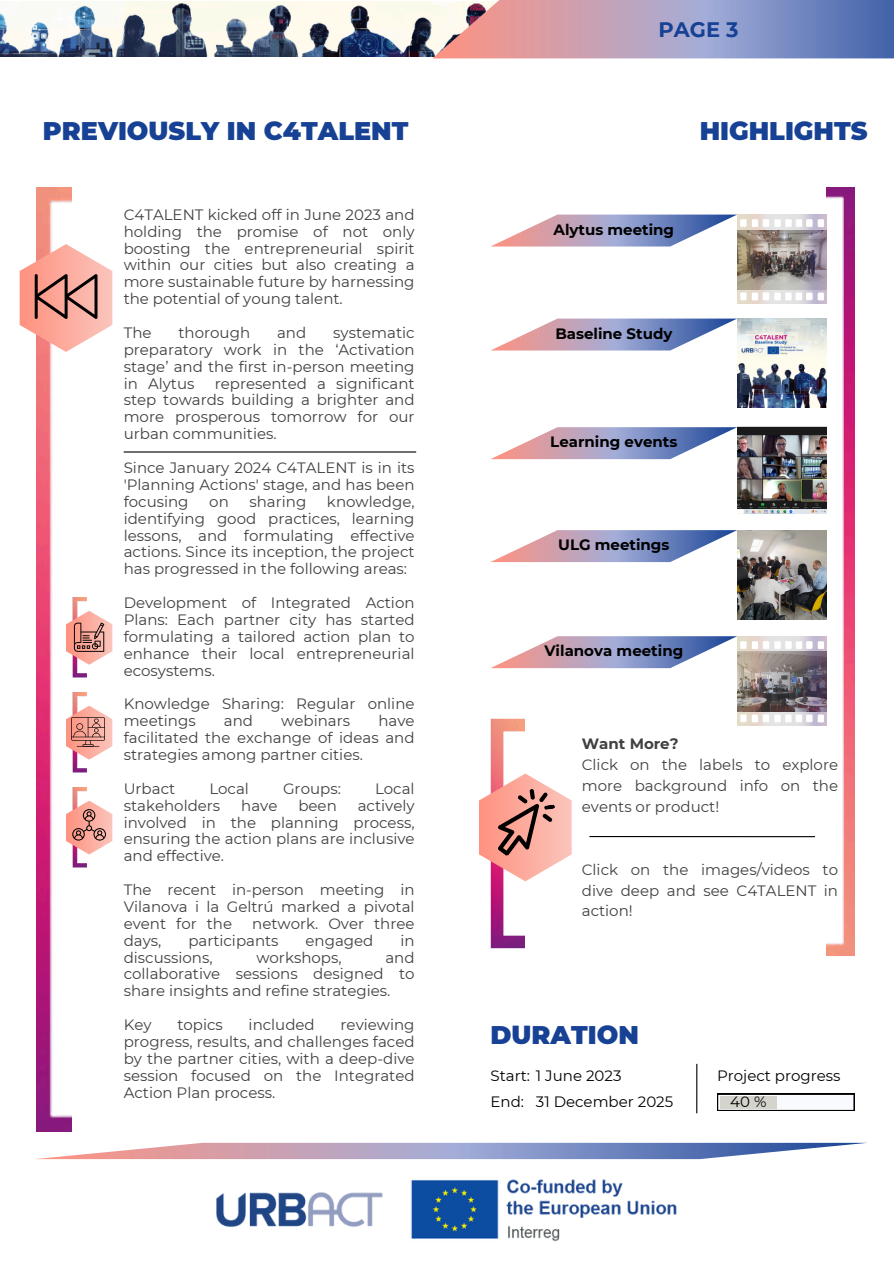
<style>
.page{position:relative;width:894px;height:1264px;background:#fff}
.page>*{position:absolute;margin:0;border:0;box-sizing:border-box;transform-origin:0 0}
.t1{font:900 25.5px "Montserrat";color:#164194}
.t2{font:700 21px "Montserrat";color:#164194}
.t3{font:15px/16.8px "Montserrat";color:#404040;text-align:justify}
.t4{font:700 15px "Montserrat";color:#000}
.t5{font:15px "Montserrat";color:#000}
.t6{font:700 15px "Montserrat";color:#404040}
</style>
<div class="page">
<img style="left:216px;top:1179px;width:461px;height:62px">
<img style="left:0;top:2px;width:432px;height:55px">
<svg style="left:432px;top:0;width:461px;height:58px;background:#a89ab9"></svg>
<img style="left:36px;top:188px;width:35px;height:943px">
<svg style="left:20px;top:244px;width:92px;height:108px"></svg>
<hr style="left:124px;top:451px;width:292px;height:1px;background:#000">
<img style="left:72px;top:597px;width:15px;height:80px">
<img style="left:72px;top:692px;width:15px;height:80px">
<img style="left:72px;top:787px;width:15px;height:80px">
<svg style="left:66px;top:611px;width:46px;height:53px"></svg>
<svg style="left:66px;top:705px;width:46px;height:54px"></svg>
<svg style="left:66px;top:800px;width:46px;height:54px"></svg>
<img style="left:826px;top:188px;width:28px;height:767px">
<img style="left:737px;top:214px;width:89px;height:90px">
<svg style="left:492px;top:214px;width:245px;height:32px"></svg>
<svg style="left:492px;top:318px;width:245px;height:32px"></svg>
<img style="left:737px;top:318px;width:89px;height:90px">
<img style="left:737px;top:636px;width:89px;height:89px">
<svg style="left:491px;top:636px;width:246px;height:32px"></svg>
<svg style="left:491px;top:427px;width:246px;height:32px"></svg>
<img style="left:737px;top:426px;width:89px;height:87px">
<svg style="left:491px;top:530px;width:246px;height:32px"></svg>
<img style="left:737px;top:530px;width:89px;height:89px">
<img style="left:490px;top:718px;width:34px;height:230px">
<svg style="left:479px;top:773px;width:92px;height:108px"></svg>
<hr style="left:696px;top:1063px;width:1px;height:50px;background:#000">
<svg style="left:717px;top:1093px;width:137px;height:17px"></svg>
<div style="left:719px;top:1096px;width:57px;height:12px;background:#d4d4cc"></div>
<svg style="left:37px;top:1142px;width:830px;height:17px"></svg>
<hr style="left:589px;top:836px;width:225px;height:1px;background:#000">
<p class="t2" style="left:658px;top:16px;width:81px">PAGE 3</p>
<p class="t1" style="left:43px;top:115px;width:367px">PREVIOUSLY IN C4TALENT</p>
<h3 class="t1" style="left:699px;top:115px;width:169px">HIGHLIGHTS</h3>
<h1 class="t3" style="left:124px;top:206px;width:292px">C4TALENT kicked off in June 2023 and holding the promise of not only boosting the entrepreneurial spirit within our cities but also creating a more sustainable future by harnessing the potential of young talent.</h1>
<p class="t3" style="left:124px;top:324px;width:29px">The</p>
<p class="t3" style="left:178px;top:324px;width:73px">thorough</p>
<p class="t3" style="left:277px;top:324px;width:31px">and</p>
<p class="t3" style="left:124px;top:324px;width:292px;text-indent:209px">systematic preparatory work in the ‘Activation stage’ and the first in-person meeting in Alytus</p>
<p class="t3" style="left:124px;top:375px;width:292px;text-indent:91px">represented a significant step towards building a brighter and more prosperous tomorrow for our urban communities.</p>
<p class="t3" style="left:124px;top:459px;width:292px">Since January 2024 C4TALENT is in its 'Planning Actions' stage, and has been focusing</p>
<p class="t3" style="left:124px;top:493px;width:292px;text-indent:203px">knowledge, identifying good practices, learning lessons, and formulating effective actions. Since its inception, the project has progressed in the following areas:</p>
<p class="t3" style="left:124px;top:594px;width:292px">Development of Integrated Action Plans: Each partner city has started formulating a tailored action plan to enhance their local entrepreneurial ecosystems.</p>
<p class="t3" style="left:124px;top:695px;width:292px">Knowledge Sharing: Regular online meetings</p>
<p class="t3" style="left:209px;top:493px;width:21px">on</p>
<p class="t3" style="left:249px;top:493px;width:58px">sharing</p>
<p class="t3" style="left:124px;top:712px;width:292px;text-indent:254px">have facilitated the exchange of ideas and strategies among partner cities.</p>
<p class="t3" style="left:124px;top:780px;width:53px">Urbact</p>
<p class="t3" style="left:209px;top:780px;width:41px">Local</p>
<p class="t3" style="left:283px;top:780px;width:59px">Groups:</p>
<p class="t3" style="left:375px;top:780px;width:41px">Local</p>
<p class="t3" style="left:124px;top:796px;width:98px">stakeholders</p>
<p class="t3" style="left:241px;top:796px;width:38px">have</p>
<p class="t3" style="left:298px;top:796px;width:40px">been</p>
<p class="t3" style="left:224px;top:712px;width:31px">and</p>
<p class="t3" style="left:281px;top:712px;width:70px">webinars</p>
<p class="t3" style="left:124px;top:796px;width:292px;text-indent:234px">actively involved in the planning process, ensuring the action plans are inclusive and effective.</p>
<p class="t3" style="left:124px;top:881px;width:292px">The recent in-person meeting in Vilanova i la Geltrú marked a pivotal event for the</p>
<p class="t3" style="left:252px;top:915px;width:164px">network. Over three</p>
<p class="t3" style="left:124px;top:931px;width:39px">days,</p>
<p class="t3" style="left:188px;top:931px;width:92px">participants</p>
<p class="t3" style="left:305px;top:931px;width:69px">engaged</p>
<p class="t3" style="left:400px;top:931px;width:16px">in</p>
<p class="t3" style="left:124px;top:948px;width:90px">discussions,</p>
<p class="t3" style="left:256px;top:948px;width:87px">workshops,</p>
<p class="t3" style="left:124px;top:948px;width:292px;text-indent:261px">and collaborative sessions designed to share insights and refine strategies.</p>
<p class="t3" style="left:124px;top:1016px;width:29px">Key</p>
<p class="t3" style="left:177px;top:1016px;width:47px">topics</p>
<p class="t3" style="left:248px;top:1016px;width:68px">included</p>
<p class="t3" style="left:124px;top:1016px;width:292px;text-indent:217px">reviewing progress, results, and challenges faced by the partner cities, with a deep-dive session focused on the Integrated Action Plan process.</p>
<p class="t4" style="left:553px;top:220px;width:122px">Alytus meeting</p>
<p class="t4" style="left:555px;top:324px;width:118px">Baseline Study</p>
<p class="t4" style="left:550px;top:433px;width:128px">Learning events</p>
<p class="t4" style="left:558px;top:536px;width:113px">ULG meetings</p>
<p class="t4" style="left:544px;top:642px;width:140px">Vilanova meeting</p>
<p class="t6" style="left:581px;top:734px;width:98px">Want More?</p>
<p class="t3" style="left:581px;top:754px;width:258px;line-height:20.9px">Click on the labels to explore more background info on the events or product!</p>
<h3 class="t3" style="left:581px;top:858px;width:258px;line-height:20.9px">Click on the images/videos to dive deep and see C4TALENT in action!</h3>
<h3 class="t1" style="left:490px;top:1019px;width:150px">DURATION</h3>
<p class="t5" style="left:490px;top:1066px;width:132px">Start: 1 June 2023</p>
<h3 class="t5" style="left:490px;top:1092px;width:35px">End:</h3>
<p class="t5" style="left:535px;top:1092px;width:139px">31 December 2025</p>
<p class="t5" style="left:716px;top:1066px;width:125px">Project progress</p>
<p class="t5" style="left:730px;top:1092px;width:38px">40 %</p>
</div>
